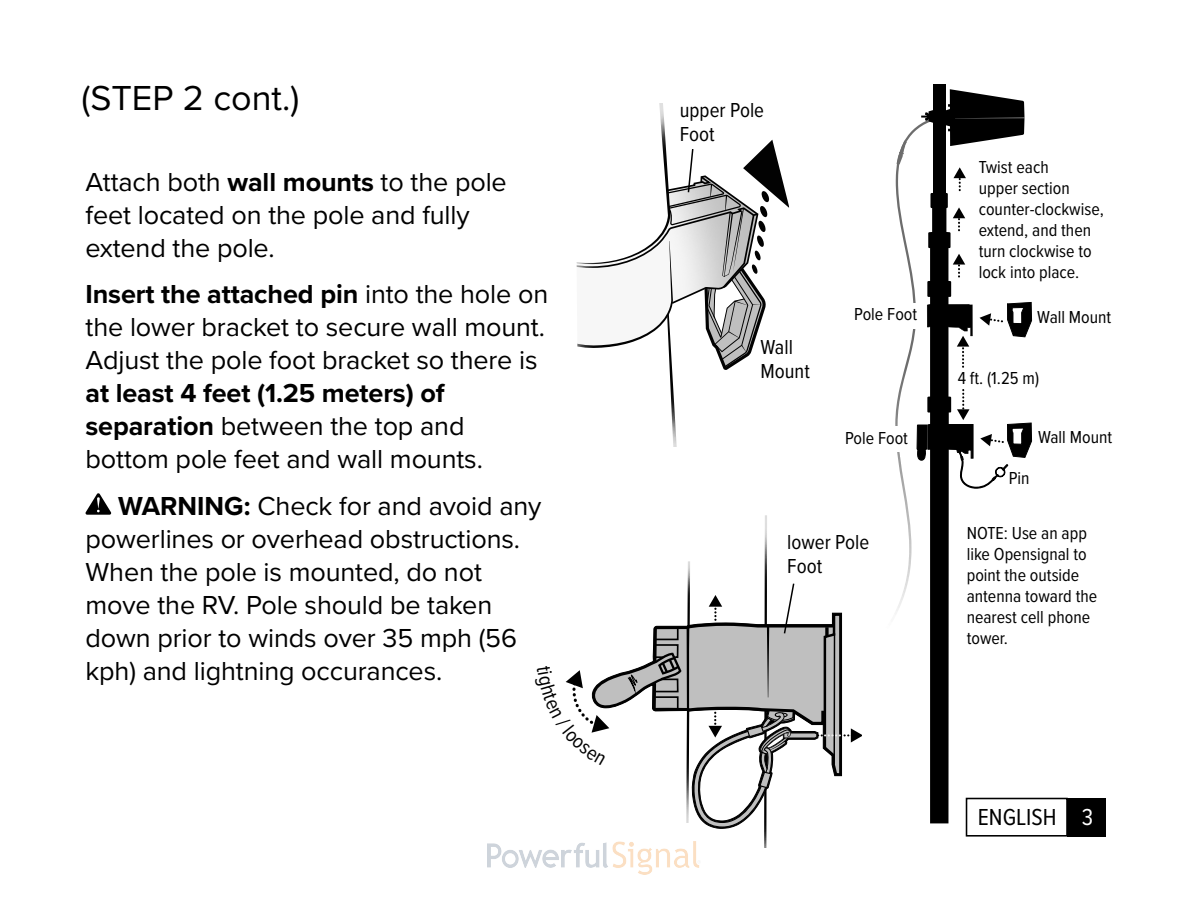
<style>
.page{position:relative;width:1188px;height:918px;background:#fff}
.page>*{position:absolute;margin:0;border:0;box-sizing:border-box;transform-origin:0 0}
.t1{font:36px "Proxima Nova";color:#000}
.Body_Copy{font:27px/33px "Proxima Nova";letter-spacing:-.005em;color:#000}
.t2{font:24px "Proxima Nova Cond";color:#000}
.t3{font:21px/24px "Proxima Nova Cond";color:#000}
.t4{font:18px/21px "Proxima Nova Cond";color:#000}
.s1{font-weight:700}
.s2{color:#fff}
</style>
<div class="page">
<div style="left:1067px;top:798px;width:39px;height:39px;background:#000"></div>
<div style="left:966px;top:798px;width:102px;height:39px;border:2px solid #000"></div>
<svg style="left:85px;top:493px;width:26px;height:22px"></svg>
<div style="left:933px;top:84px;width:12px;height:125px;background:#000"></div>
<svg style="left:895px;top:89px;width:137px;height:734px"></svg>
<hr style="left:764px;top:516px;width:3px;height:332px;background:#000">
<div style="left:844px;top:303px;width:73px;height:26px;background:#fff"></div>
<div style="left:835px;top:427px;width:73px;height:25px;background:#fff"></div>
<svg style="left:576px;top:103px;width:213px;height:344px"></svg>
<img style="left:487px;top:842px;width:212px;height:33px">
<svg style="left:565px;top:550px;width:296px;height:285px"></svg>
<p class="t1" style="left:82px;top:71px;width:219px">(STEP 2 cont.)</p>
<p class="Body_Copy" style="left:86px;top:164px;width:423px">Attach both <span class="s1">wall mounts</span> to the pole feet located on the pole and fully extend the pole.</p>
<p class="Body_Copy" style="left:86px;top:277px;width:464px"><span class="s1">Insert the attached pin</span> into the hole on the lower bracket to secure wall mount.<br>Adjust the pole foot bracket so there is <span class="s1">at least 4 feet (1.25 meters) of separation</span> between the top and bottom pole feet and wall mounts.</p>
<p class="Body_Copy" style="left:86px;top:488px;width:457px;text-indent:33px"><span class="s1">WARNING:</span> Check for and avoid any powerlines or overhead obstructions.<br>When the pole is mounted, do not move the RV. Pole should be taken down prior to winds over 35 mph (56 kph) and lightning occurances.</p>
<p class="t3" style="left:680px;top:97px;width:86px">upper Pole<br>Foot</p>
<p class="t3" style="left:761px;top:334px;width:51px">Wall<br>Mount</p>
<p class="t4" style="left:854px;top:303px;width:65px">Pole Foot</p>
<p class="t4" style="left:845px;top:427px;width:65px">Pole Foot</p>
<p class="t3" style="left:787px;top:529px;width:84px">lower Pole<br>Foot</p>
<p class="t4" style="left:979px;top:156px;width:127px">Twist each<br>upper section counter-clockwise, extend, and then turn clockwise to lock into place.</p>
<p class="t4" style="left:1037px;top:306px;width:76px">Wall Mount</p>
<p class="t4" style="left:958px;top:367px;width:83px">4 ft. (1.25 m)</p>
<p class="t4" style="left:1038px;top:426px;width:76px">Wall Mount</p>
<p class="t4" style="left:1009px;top:467px;width:22px">Pin</p>
<p class="t4" style="left:967px;top:522px;width:132px">NOTE: Use an app like Opensignal to point the outside antenna toward the nearest cell phone tower.</p>
<p class="t2" style="left:978px;top:799px;width:117px">ENGLISH <span class="s2">3</span></p>
</div>
